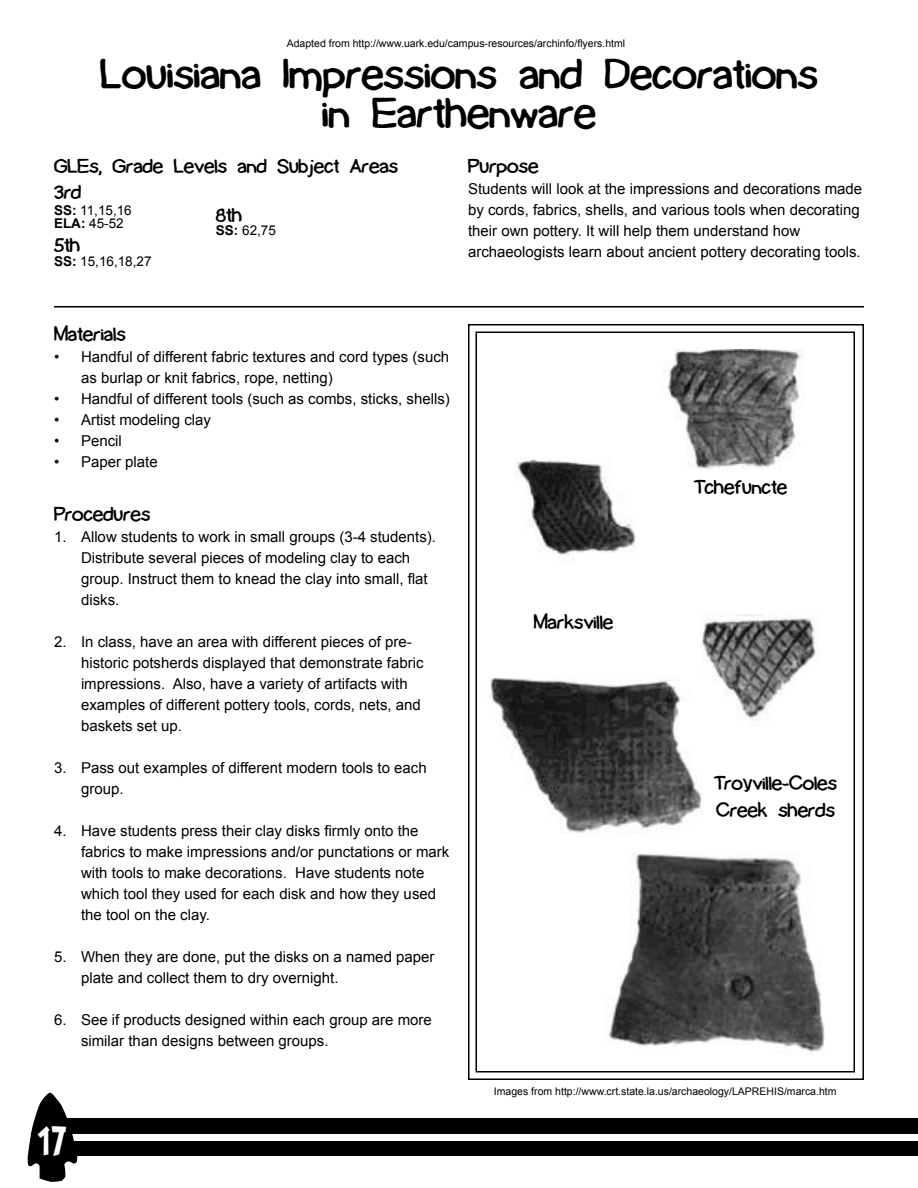
<style>
.page{position:relative;width:918px;height:1188px;background:#fff}
.page>*{position:absolute;margin:0;border:0;box-sizing:border-box;transform-origin:0 0}
.t1{font:45px/39px "Lamebrain BRK";color:#000;text-align:center}
.t2{font:39px "Radioactive Granny";color:#fff}
.t3{font:21px/27px "Lamebrain BRK";color:#000}
.t4{font:15px/21px "Arial";color:#000}
.t5{font:13.5px/13.5px "Arial";color:#000}
.t6{font:10.5px "Arial";color:#000}
.s1{font-weight:700}
</style>
<div class="page">
<div style="left:55px;top:1118px;width:863px;height:38px;background:#000"></div>
<div style="left:61px;top:1134px;width:857px;height:7px;background:#fff"></div>
<svg style="left:27px;top:1092px;width:51px;height:90px"></svg>
<hr style="left:54px;top:306px;width:810px;height:2px;background:#000">
<div style="left:468px;top:324px;width:396px;height:756px;border:2px solid #000"></div>
<div style="left:476px;top:332px;width:379px;height:740px;border:2px solid #000"></div>
<img style="left:664px;top:350px;width:140px;height:120px">
<img style="left:516px;top:459px;width:120px;height:97px">
<img style="left:701px;top:614px;width:115px;height:106px">
<img style="left:490px;top:678px;width:212px;height:156px">
<img style="left:608px;top:853px;width:217px;height:199px">
<p class="t6" style="left:287px;top:36px;width:340px">Adapted from http://www.uark.edu/campus-resources/archinfo/flyers.html</p>
<h1 class="t1" style="left:100px;top:57px;width:719px">Louisiana Impressions and Decorations in Earthenware</h1>
<h3 class="t3" style="left:54px;top:153px;width:346px">GLEs, Grade Levels and Subject Areas</h3>
<p class="t5" style="left:54px;top:204px;width:79px"><span class="s1">SS:</span> 11,15,16<br><span class="s1">ELA:</span> 45-52</p>
<p class="t5" style="left:54px;top:255px;width:99px"><span class="s1">SS:</span> 15,16,18,27</p>
<h3 class="t3" style="left:54px;top:180px;width:29px">3rd</h3>
<h3 class="t3" style="left:216px;top:202px;width:28px">8th</h3>
<p class="t5" style="left:216px;top:224px;width:62px"><span class="s1">SS:</span> 62,75</p>
<h3 class="t3" style="left:54px;top:233px;width:28px">5th</h3>
<h3 class="t3" style="left:468px;top:153px;width:72px">Purpose</h3>
<p class="t4" style="left:468px;top:178px;width:396px">Students will look at the impressions and decorations made by cords, fabrics, shells, and various tools when decorating their own pottery. It will help them understand how archaeologists learn about ancient pottery decorating tools.</p>
<h3 class="t3" style="left:54px;top:322px;width:73px">Materials</h3>
<p class="t4" style="left:81px;top:347px;width:370px">Handful of different fabric textures and cord types (such as burlap or knit fabrics, rope, netting)<br>Handful of different tools (such as combs, sticks, shells)<br>Artist modeling clay<br>Pencil<br>Paper plate</p>
<h3 class="t3" style="left:54px;top:502px;width:98px">Procedures</h3>
<p class="t4" style="left:81px;top:527px;width:357px">Allow students to work in small groups (3-4 students).<br>Distribute several pieces of modeling clay to each group. Instruct them to knead the clay into small, flat disks.</p>
<p class="t4" style="left:81px;top:632px;width:344px">In class, have an area with different pieces of pre&shy;historic potsherds displayed that demonstrate fabric impressions. Also, have a variety of artifacts with examples of different pottery tools, cords, nets, and baskets set up.</p>
<p class="t4" style="left:81px;top:758px;width:347px">Pass out examples of different modern tools to each group.</p>
<p class="t4" style="left:81px;top:821px;width:370px">Have students press their clay disks firmly onto the fabrics to make impressions and/or punctations or mark with tools to make decorations. Have students note which tool they used for each disk and how they used the tool on the clay.</p>
<p class="t4" style="left:81px;top:947px;width:355px">When they are done, put the disks on a named paper plate and collect them to dry overnight.</p>
<p class="t4" style="left:81px;top:1010px;width:352px">See if products designed within each group are more similar than designs between groups.</p>
<p class="t4" style="left:54px;top:347px;width:7px">•</p>
<p class="t4" style="left:54px;top:389px;width:7px;text-align:justify">• • • •</p>
<p class="t4" style="left:54px;top:527px;width:14px">1.</p>
<p class="t4" style="left:54px;top:632px;width:14px">2.</p>
<p class="t4" style="left:54px;top:758px;width:14px">3.</p>
<p class="t4" style="left:54px;top:821px;width:14px">4.</p>
<p class="t4" style="left:54px;top:947px;width:14px">5.</p>
<p class="t4" style="left:54px;top:1010px;width:14px">6.</p>
<h2 class="t2" style="left:37px;top:1118px;width:32px">17</h2>
<h3 class="t3" style="left:534px;top:610px;width:81px">Marksville</h3>
<h3 class="t3" style="left:694px;top:475px;width:95px">Tchefuncte</h3>
<h3 class="t3" style="left:714px;top:770px;width:125px">Troyville-Coles<br>Creek sherds</h3>
<p class="t6" style="left:494px;top:1085px;width:344px">Images from http://www.crt.state.la.us/archaeology/LAPREHIS/marca.htm</p>
</div>
